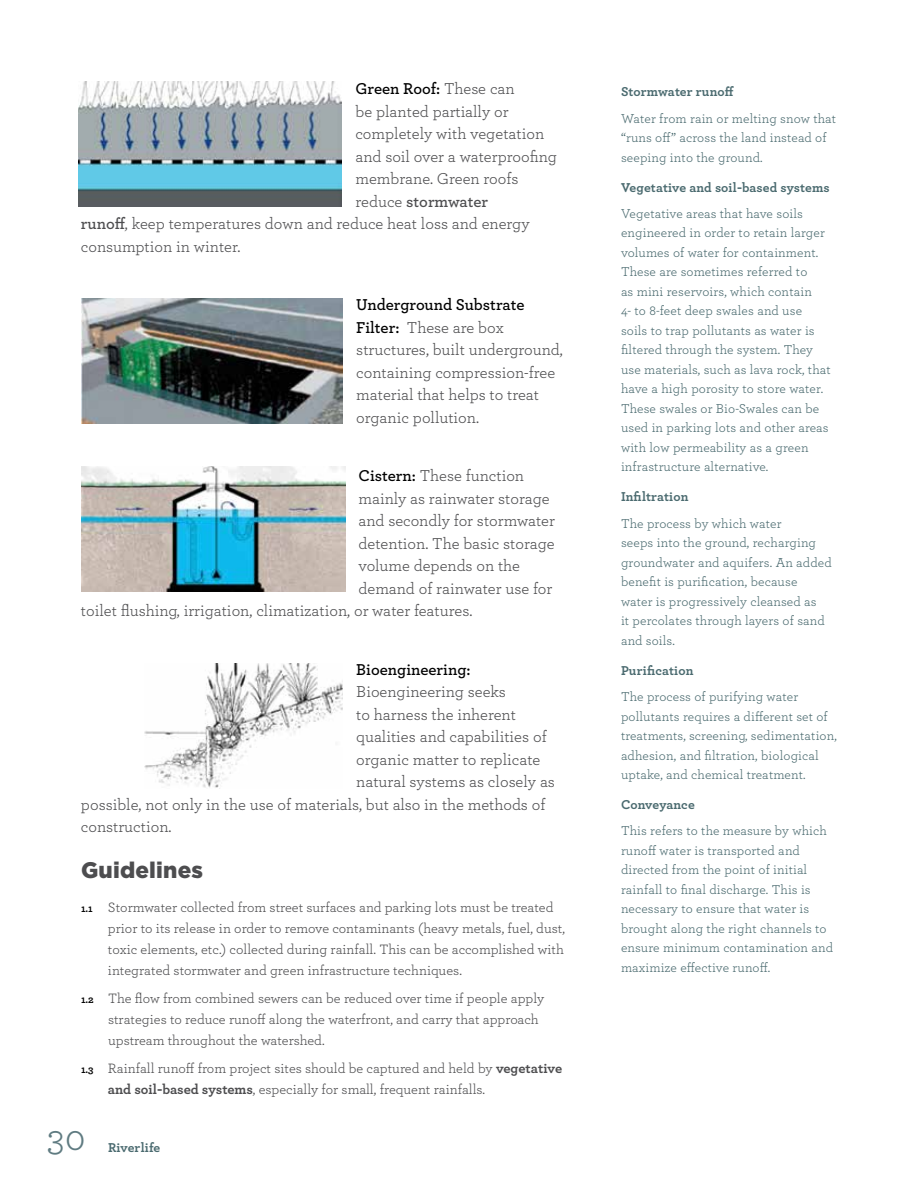
<style>
.page{position:relative;width:918px;height:1188px;background:#fff}
.page>*{position:absolute;margin:0;border:0;box-sizing:border-box;transform-origin:0 0}
.t1{font:37.5px "Archer";color:#5f7b81}
.t2{font:900 22.5px "Gotham";letter-spacing:.01em;color:#4d4d4f}
.t3{font:16.5px/22.5px "Archer";color:#4d4d4f}
.t4{font:600 16.5px "Archer";color:#000}
.t5{font:600 16.5px "Archer";color:#4d4d4f}
.t6{font:14.25px/21px "Archer";color:#4d4d4f}
.t7{font:13.5px/19.5px "Archer";letter-spacing:.01em;color:#4a6a6f}
.t8{font:700 13.5px "Archer";letter-spacing:.01em;color:#4a6a6f}
.s1{font-weight:400;color:#4d4d4f}
.s2{font-weight:400}
.s3{font-weight:600}
.s4{font-weight:600;color:#000}
.s5{font-weight:700;font-size:10.5px;color:#000}
.s6{font-weight:700}
</style>
<div class="page">
<img style="left:81px;top:467px;width:264px;height:125px">
<img style="left:145px;top:663px;width:198px;height:125px">
<img style="left:81px;top:298px;width:262px;height:125px">
<img style="left:78px;top:81px;width:264px;height:125px">
<p class="t4" style="left:356px;top:76px;width:161px">Green Roof: <span class="s1">These can</span></p>
<p class="t3" style="left:356px;top:99px;width:155px">be planted partially or</p>
<p class="t3" style="left:356px;top:122px;width:190px">completely with vegetation</p>
<p class="t3" style="left:356px;top:144px;width:203px">and soil over a waterproofing</p>
<p class="t3" style="left:356px;top:167px;width:165px">membrane. Green roofs</p>
<p class="t5" style="left:356px;top:189px;width:134px"><span class="s2">reduce</span> stormwater</p>
<p class="t3" style="left:81px;top:212px;width:450px"><span class="s3">runoff</span>, keep temperatures down and reduce heat loss and energy</p>
<p class="t3" style="left:81px;top:234px;width:161px">consumption in winter.</p>
<p class="t3" style="left:356px;top:293px;width:208px"><span class="s4">Underground Substrate<br>Filter:</span> These are box structures, built underground, containing compression-free material that helps to treat organic pollution.</p>
<p class="t3" style="left:359px;top:464px;width:167px"><span class="s4">Cistern:</span> These function</p>
<p class="t3" style="left:359px;top:486px;width:193px">mainly as rainwater storage</p>
<p class="t3" style="left:359px;top:509px;width:198px">and secondly for stormwater</p>
<p class="t3" style="left:359px;top:531px;width:198px">detention. The basic storage</p>
<p class="t3" style="left:359px;top:554px;width:163px">volume depends on the</p>
<p class="t3" style="left:359px;top:576px;width:195px">demand of rainwater use for</p>
<p class="t3" style="left:81px;top:599px;width:393px">toilet flushing, irrigation, climatization, or water features.</p>
<p class="t4" style="left:356px;top:657px;width:116px">Bioengineering:</p>
<p class="t3" style="left:356px;top:680px;width:151px">Bioengineering seeks</p>
<p class="t3" style="left:356px;top:702px;width:161px">to harness the inherent</p>
<p class="t3" style="left:356px;top:725px;width:192px">qualities and capabilities of</p>
<p class="t3" style="left:356px;top:747px;width:186px">organic matter to replicate</p>
<p class="t3" style="left:356px;top:770px;width:200px">natural systems as closely as</p>
<p class="t3" style="left:81px;top:792px;width:466px">possible, not only in the use of materials, but also in the methods of</p>
<p class="t3" style="left:81px;top:815px;width:92px">construction.</p>
<h2 class="t2" style="left:81px;top:854px;width:124px">Guidelines</h2>
<p class="t6" style="left:108px;top:897px;width:459px;text-indent:-27px"><span class="s5">1.1</span> Stormwater collected from street surfaces and parking lots must be treated prior to its release in order to remove contaminants (heavy metals, fuel, dust, toxic elements, etc.) collected during rainfall. This can be accomplished with integrated stormwater and green infrastructure techniques.</p>
<p class="t6" style="left:108px;top:987px;width:438px;text-indent:-27px"><span class="s5">1.2</span> The flow from combined sewers can be reduced over time if people apply strategies to reduce runoff along the waterfront, and carry that approach upstream throughout the watershed.</p>
<p class="t6" style="left:108px;top:1057px;width:456px;text-indent:-27px"><span class="s5">1.3</span> Rainfall runoff from project sites should be captured and held by <span class="s6">vegetative and soil-based systems</span>, especially for small, frequent rainfalls.</p>
<h1 class="t1" style="left:46px;top:1112px;width:40px">30</h1>
<p class="t8" style="left:108px;top:1137px;width:54px">Riverlife</p>
<p class="t8" style="left:621px;top:81px;width:114px">Stormwater runoff</p>
<p class="t7" style="left:621px;top:108px;width:217px">Water from rain or melting snow that “runs off” across the land instead of seeping into the ground.</p>
<p class="t8" style="left:621px;top:177px;width:210px">Vegetative and soil-based systems</p>
<p class="t7" style="left:621px;top:203px;width:211px">Vegetative areas that have soils engineered in order to retain larger volumes of water for containment.<br>These are sometimes referred to<br>as mini reservoirs, which contain<br>4- to 8-feet deep swales and use soils to trap pollutants as water is filtered through the system. They use materials, such as lava rock, that have a high porosity to store water.<br>These swales or Bio-Swales can be used in parking lots and other areas with low permeability as a green infrastructure alternative.</p>
<p class="t8" style="left:621px;top:486px;width:69px">Infiltration</p>
<p class="t7" style="left:621px;top:513px;width:212px">The process by which water<br>seeps into the ground, recharging groundwater and aquifers. An added benefit is purification, because water is progressively cleansed as<br>it percolates through layers of sand and soils.</p>
<p class="t8" style="left:621px;top:660px;width:74px">Purification</p>
<p class="t7" style="left:621px;top:686px;width:218px">The process of purifying water pollutants requires a different set of treatments, screening, sedimentation, adhesion, and filtration, biological uptake, and chemical treatment.</p>
<p class="t8" style="left:621px;top:794px;width:75px">Conveyance</p>
<p class="t7" style="left:621px;top:820px;width:214px">This refers to the measure by which runoff water is transported and directed from the point of initial rainfall to final discharge. This is necessary to ensure that water is brought along the right channels to ensure minimum contamination and maximize effective runoff.</p>
</div>
